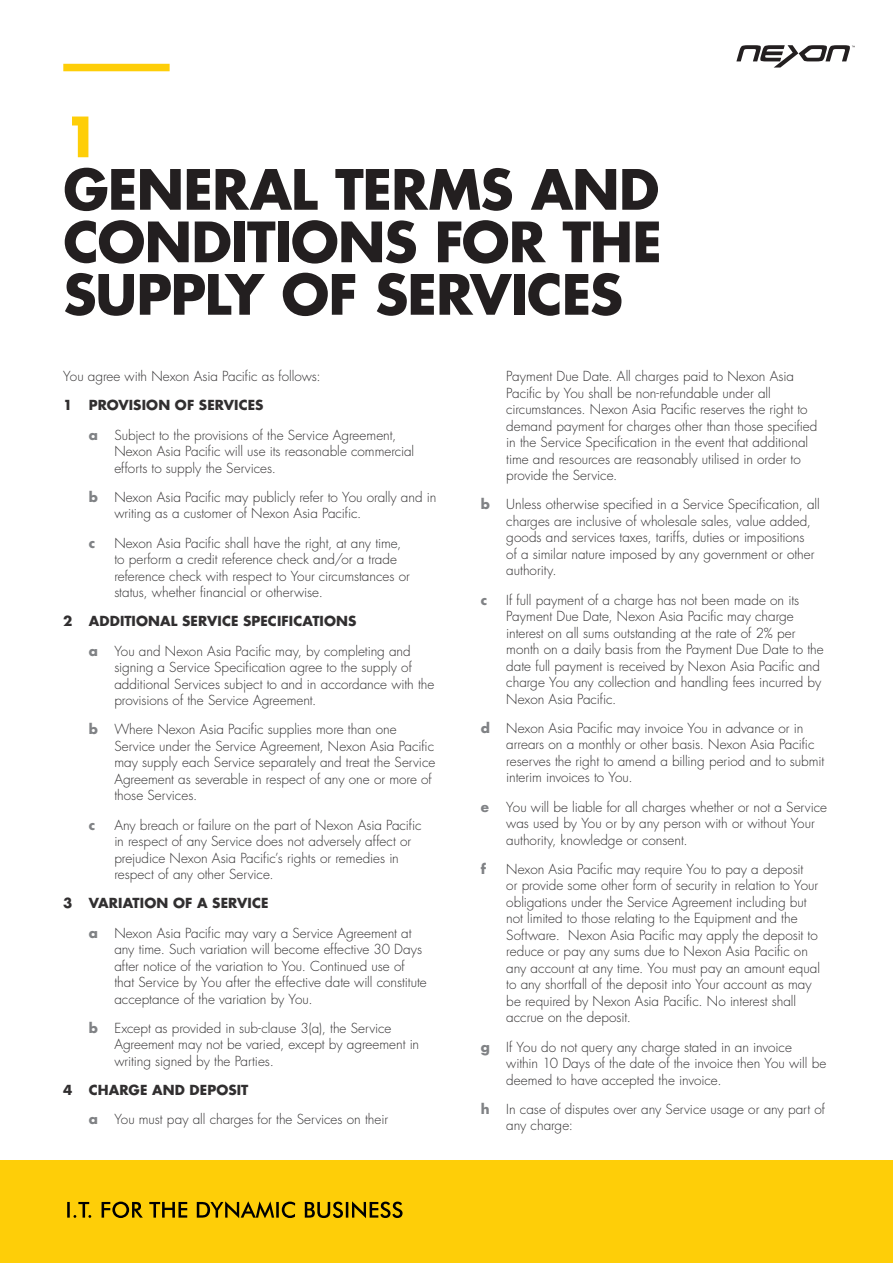
<style>
.page{position:relative;width:893px;height:1263px;background:#fff}
.page>*{position:absolute;margin:0;border:0;box-sizing:border-box;transform-origin:0 0}
.t1{font:700 54px/52.5px "Futura Std";letter-spacing:-.015em;color:#231f20;text-align:justify}
.t2{font:700 54px "Futura Std";color:#fece08}
.t3{font:300 13.5px/16.5px "Futura Std";color:#312f30}
.t4{font:700 13.5px "Futura Std";color:#808285}
.s1{font-weight:700}
.s2{font-weight:700;color:#808285}
</style>
<div class="page">
<div style="left:0;top:1161px;width:893px;height:102px;background:#fece08"></div>
<svg style="left:67px;top:1201px;width:336px;height:17px"></svg>
<svg style="left:736px;top:45px;width:119px;height:23px"></svg>
<div style="left:63px;top:64px;width:107px;height:7px;background:#fece08"></div>
<h1 class="t2" style="left:63px;top:101px;width:39px">1</h1>
<h1 class="t1" style="left:63px;top:163px;width:600px">GENERAL TERMS AND CONDITIONS FOR THE SUPPLY OF SERVICES</h1>
<p class="t3" style="left:63px;top:368px;width:259px">You agree with Nexon Asia Pacific as follows:</p>
<p class="t3" style="left:89px;top:391px;width:309px;line-height:29.2px;text-indent:-26px"><span class="s1">1 PROVISION OF SERVICES<br></span><span class="s2">a</span> Subject to the provisions of the Service Agreement,</p>
<p class="t3" style="left:114px;top:443px;width:301px">Nexon Asia Pacific will use its reasonable commercial efforts to supply the Services.</p>
<p class="t3" style="left:114px;top:489px;width:324px;text-indent:-26px"><span class="s2">b</span> Nexon Asia Pacific may publicly refer to You orally and in writing as a customer of Nexon Asia Pacific.</p>
<p class="t4" style="left:89px;top:534px;width:8px">c</p>
<p class="t3" style="left:114px;top:535px;width:297px">Nexon Asia Pacific shall have the right, at any time, to perform a credit reference check and/or a trade reference check with respect to Your circumstances or status, whether financial or otherwise.</p>
<p class="t3" style="left:89px;top:607px;width:323px;line-height:29.2px;text-indent:-26px"><span class="s1">2 ADDITIONAL SERVICE SPECIFICATIONS<br></span><span class="s2">a</span> You and Nexon Asia Pacific may, by completing and</p>
<p class="t3" style="left:114px;top:659px;width:322px">signing a Service Specification agree to the supply of additional Services subject to and in accordance with the provisions of the Service Agreement.</p>
<p class="t3" style="left:114px;top:722px;width:322px;text-indent:-26px"><span class="s2">b</span> Where Nexon Asia Pacific supplies more than one Service under the Service Agreement, Nexon Asia Pacific may supply each Service separately and treat the Service Agreement as severable in respect of any one or more of those Services.</p>
<p class="t4" style="left:89px;top:816px;width:8px">c</p>
<p class="t3" style="left:114px;top:817px;width:309px">Any breach or failure on the part of Nexon Asia Pacific in respect of any Service does not adversely affect or prejudice Nexon Asia Pacific’s rights or remedies in respect of any other Service.</p>
<p class="t3" style="left:89px;top:889px;width:324px;line-height:29.2px;text-indent:-26px"><span class="s1">3 VARIATION OF A SERVICE<br></span><span class="s2">a</span> Nexon Asia Pacific may vary a Service Agreement at</p>
<p class="t3" style="left:114px;top:941px;width:314px">any time. Such variation will become effective 30 Days after notice of the variation to You. Continued use of that Service by You after the effective date will constitute acceptance of the variation by You.</p>
<p class="t3" style="left:114px;top:1020px;width:306px;text-indent:-26px"><span class="s2">b</span> Except as provided in sub-clause 3(a), the Service<br>Agreement may not be varied, except by agreement in writing signed by the Parties.</p>
<p class="t3" style="left:89px;top:1076px;width:301px;line-height:29.2px;text-indent:-26px"><span class="s1">4 CHARGE AND DEPOSIT<br></span><span class="s2">a</span> You must pay all charges for the Services on their</p>
<p class="t3" style="left:506px;top:368px;width:313px">Payment Due Date. All charges paid to Nexon Asia Pacific by You shall be non-refundable under all circumstances. Nexon Asia Pacific reserves the right to demand payment for charges other than those specified in the Service Specification in the event that additional time and resources are reasonably utilised in order to provide the Service.</p>
<p class="t3" style="left:506px;top:496px;width:315px;text-indent:-26px"><span class="s2">b</span> Unless otherwise specified in a Service Specification, all charges are inclusive of wholesale sales, value added, goods and services taxes, tariffs, duties or impositions<br>of a similar nature imposed by any government or other authority.</p>
<p class="t4" style="left:481px;top:590px;width:8px">c</p>
<p class="t3" style="left:506px;top:592px;width:319px">If full payment of a charge has not been made on its Payment Due Date, Nexon Asia Pacific may charge interest on all sums outstanding at the rate of 2% per month on a daily basis from the Payment Due Date to the date full payment is received by Nexon Asia Pacific and charge You any collection and handling fees incurred by Nexon Asia Pacific.</p>
<p class="t3" style="left:506px;top:720px;width:319px;text-indent:-26px"><span class="s2">d</span> Nexon Asia Pacific may invoice You in advance or in arrears on a monthly or other basis. Nexon Asia Pacific reserves the right to amend a billing period and to submit interim invoices to You.</p>
<p class="t4" style="left:481px;top:797px;width:10px">e</p>
<p class="t3" style="left:506px;top:799px;width:322px">You will be liable for all charges whether or not a Service was used by You or by any person with or without Your authority, knowledge or consent.</p>
<p class="t4" style="left:481px;top:860px;width:7px">f</p>
<p class="t3" style="left:506px;top:861px;width:315px">Nexon Asia Pacific may require You to pay a deposit<br>or provide some other form of security in relation to Your obligations under the Service Agreement including but not limited to those relating to the Equipment and the Software. Nexon Asia Pacific may apply the deposit to reduce or pay any sums due to Nexon Asia Pacific on any account at any time. You must pay an amount equal to any shortfall of the deposit into Your account as may be required by Nexon Asia Pacific. No interest shall accrue on the deposit.</p>
<p class="t3" style="left:506px;top:1039px;width:321px;text-indent:-26px"><span class="s2">g</span> If You do not query any charge stated in an invoice within 10 Days of the date of the invoice then You will be deemed to have accepted the invoice.</p>
<p class="t3" style="left:506px;top:1101px;width:320px;text-indent:-26px"><span class="s2">h</span> In case of disputes over any Service usage or any part of any charge:</p>
</div>
